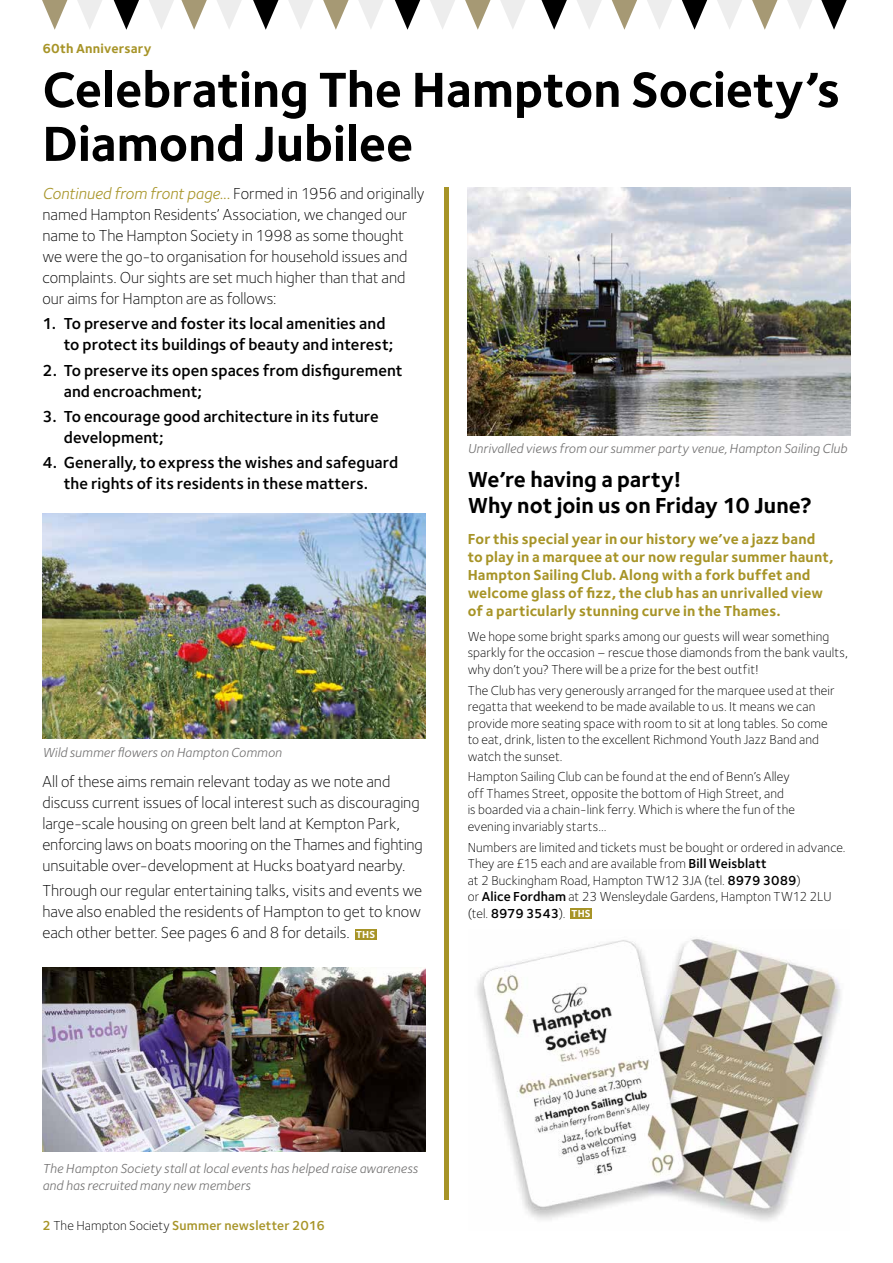
<style>
.page{position:relative;width:893px;height:1263px;background:#fff}
.page>*{position:absolute;margin:0;border:0;box-sizing:border-box;transform-origin:0 0}
.t1{font:700 51px/54px "Foundry Sterling";letter-spacing:-.005em;color:#000}
.t2{font:700 22.5px/25.5px "Foundry Sterling";color:#000}
.t3{font:300 16.5px/21px "Foundry Sterling";letter-spacing:-.005em;color:#000}
.t4{font:600 16.5px/21px "Foundry Sterling";letter-spacing:.005em;color:#000}
.t5{font:700 15px/18px "Foundry Sterling";letter-spacing:.01em;color:#a79427}
.t6{font:300 13.5px/16.5px "Foundry Sterling";letter-spacing:.01em;color:#000}
.t7{font:italic 13.5px/16.5px "Foundry Sterling";letter-spacing:.01em;color:#706f6f}
.t8{font:600 13.5px "Foundry Sterling";letter-spacing:.01em;color:#a79427}
.t9{font:700 13.5px "Foundry Sterling";letter-spacing:.015em;color:#a79427}
.s1{font-weight:400;font-style:italic;color:#a79427}
.s2{font-weight:700;font-size:10.5px;color:#fff}
.s3{font-weight:600}
.s4{font-weight:300;color:#000}
</style>
<div class="page">
<div style="left:355px;top:929px;width:21px;height:10px;background:#a79427"></div>
<div style="left:570px;top:908px;width:22px;height:11px;background:#a79427"></div>
<div style="left:444px;top:187px;width:5px;height:1012px;background:#a79427"></div>
<img style="left:43px;top:513px;width:382px;height:225px">
<img style="left:468px;top:187px;width:382px;height:248px">
<img style="left:43px;top:967px;width:382px;height:184px">
<img style="left:477px;top:939px;width:364px;height:282px">
<svg style="left:42px;top:0;width:25px;height:30px"></svg>
<svg style="left:181px;top:0;width:26px;height:30px"></svg>
<svg style="left:323px;top:0;width:26px;height:30px"></svg>
<svg style="left:465px;top:0;width:25px;height:30px"></svg>
<svg style="left:612px;top:0;width:25px;height:30px"></svg>
<svg style="left:752px;top:0;width:25px;height:30px"></svg>
<svg style="left:77px;top:0;width:25px;height:29px"></svg>
<svg style="left:217px;top:0;width:25px;height:29px"></svg>
<svg style="left:358px;top:0;width:25px;height:29px"></svg>
<svg style="left:500px;top:0;width:25px;height:29px"></svg>
<svg style="left:647px;top:0;width:25px;height:29px"></svg>
<svg style="left:787px;top:0;width:25px;height:29px"></svg>
<svg style="left:149px;top:0;width:25px;height:29px"></svg>
<svg style="left:288px;top:0;width:25px;height:29px"></svg>
<svg style="left:430px;top:0;width:25px;height:29px"></svg>
<svg style="left:577px;top:0;width:25px;height:29px"></svg>
<svg style="left:717px;top:0;width:25px;height:29px"></svg>
<svg style="left:114px;top:0;width:25px;height:30px"></svg>
<svg style="left:253px;top:0;width:25px;height:30px"></svg>
<svg style="left:395px;top:0;width:25px;height:30px"></svg>
<svg style="left:541px;top:0;width:26px;height:30px"></svg>
<svg style="left:682px;top:0;width:25px;height:30px"></svg>
<svg style="left:821px;top:0;width:26px;height:30px"></svg>
<p class="t9" style="left:43px;top:40px;width:111px">60th Anniversary</p>
<h1 class="t1" style="left:43px;top:62px;width:799px">Celebrating The Hampton Society’s<br>Diamond Jubilee</h1>
<p class="t3" style="left:43px;top:183px;width:383px"><span class="s1">Continued from front page...</span> Formed in 1956 and originally named Hampton Residents’ Association, we changed our name to The Hampton Society in 1998 as some thought we were the go-to organisation for household issues and complaints. Our sights are set much higher than that and our aims for Hampton are as follows:</p>
<p class="t4" style="left:64px;top:313px;width:331px;text-indent:-21px">1. To preserve and foster its local amenities and to protect its buildings of beauty and interest;</p>
<p class="t4" style="left:64px;top:359px;width:340px;text-indent:-21px">2. To preserve its open spaces from disfigurement and encroachment;</p>
<p class="t4" style="left:64px;top:405px;width:317px;text-indent:-21px">3. To encourage good architecture in its future development;</p>
<p class="t4" style="left:43px;top:452px;width:357px;text-align:center">4. Generally, to express the wishes and safeguard the rights of its residents in these matters.</p>
<p class="t7" style="left:43px;top:744px;width:241px">Wild summer flowers on Hampton Common</p>
<p class="t3" style="left:43px;top:771px;width:382px">All of these aims remain relevant today as we note and discuss current issues of local interest such as discouraging large-scale housing on green belt land at Kempton Park, enforcing laws on boats mooring on the Thames and fighting unsuitable over-development at Hucks boatyard nearby.</p>
<p class="t3" style="left:43px;top:880px;width:381px;text-align:justify">Through our regular entertaining talks, visits and events we have also enabled the residents of Hampton to get to know each other better. See pages 6 and 8 for details. <span class="s2">THS</span></p>
<p class="t7" style="left:468px;top:441px;width:381px">Unrivalled views from our summer party venue, Hampton Sailing Club</p>
<h2 class="t2" style="left:468px;top:467px;width:346px">We’re having a party!<br>Why not join us on Friday 10 June?</h2>
<p class="t5" style="left:468px;top:529px;width:367px">For this special year in our history we’ve a jazz band to play in a marquee at our now regular summer haunt, Hampton Sailing Club. Along with a fork buffet and welcome glass of fizz, the club has an unrivalled view of a particularly stunning curve in the Thames.</p>
<p class="t6" style="left:468px;top:628px;width:382px">We hope some bright sparks among our guests will wear something sparkly for the occasion – rescue those diamonds from the bank vaults, why don’t you? There will be a prize for the best outfit!</p>
<p class="t6" style="left:468px;top:682px;width:368px">The Club has very generously arranged for the marquee used at their regatta that weekend to be made available to us. It means we can provide more seating space with room to sit at long tables. So come to eat, drink, listen to the excellent Richmond Youth Jazz Band and watch the sunset.</p>
<p class="t6" style="left:468px;top:768px;width:329px">Hampton Sailing Club can be found at the end of Benn’s Alley off Thames Street, opposite the bottom of High Street, and is boarded via a chain-link ferry. Which is where the fun of the evening invariably starts…</p>
<p class="t6" style="left:468px;top:839px;width:379px">Numbers are limited and tickets must be bought or ordered in advance.<br>They are £15 each and are available from <span class="s3">Bill Weisblatt<br></span>at 2 Buckingham Road, Hampton TW12 3JA (tel. <span class="s3">8979 3089</span>)<br>or <span class="s3">Alice Fordham</span> at 23 Wensleydale Gardens, Hampton TW12 2LU (tel. <span class="s3">8979 3543</span>). <span class="s2">THS</span></p>
<p class="t7" style="left:43px;top:1160px;width:377px">The Hampton Society stall at local events has helped raise awareness and has recruited many new members</p>
<p class="t8" style="left:43px;top:1218px;width:284px">2 <span class="s4">The Hampton Society</span> Summer newsletter 2016</p>
</div>
